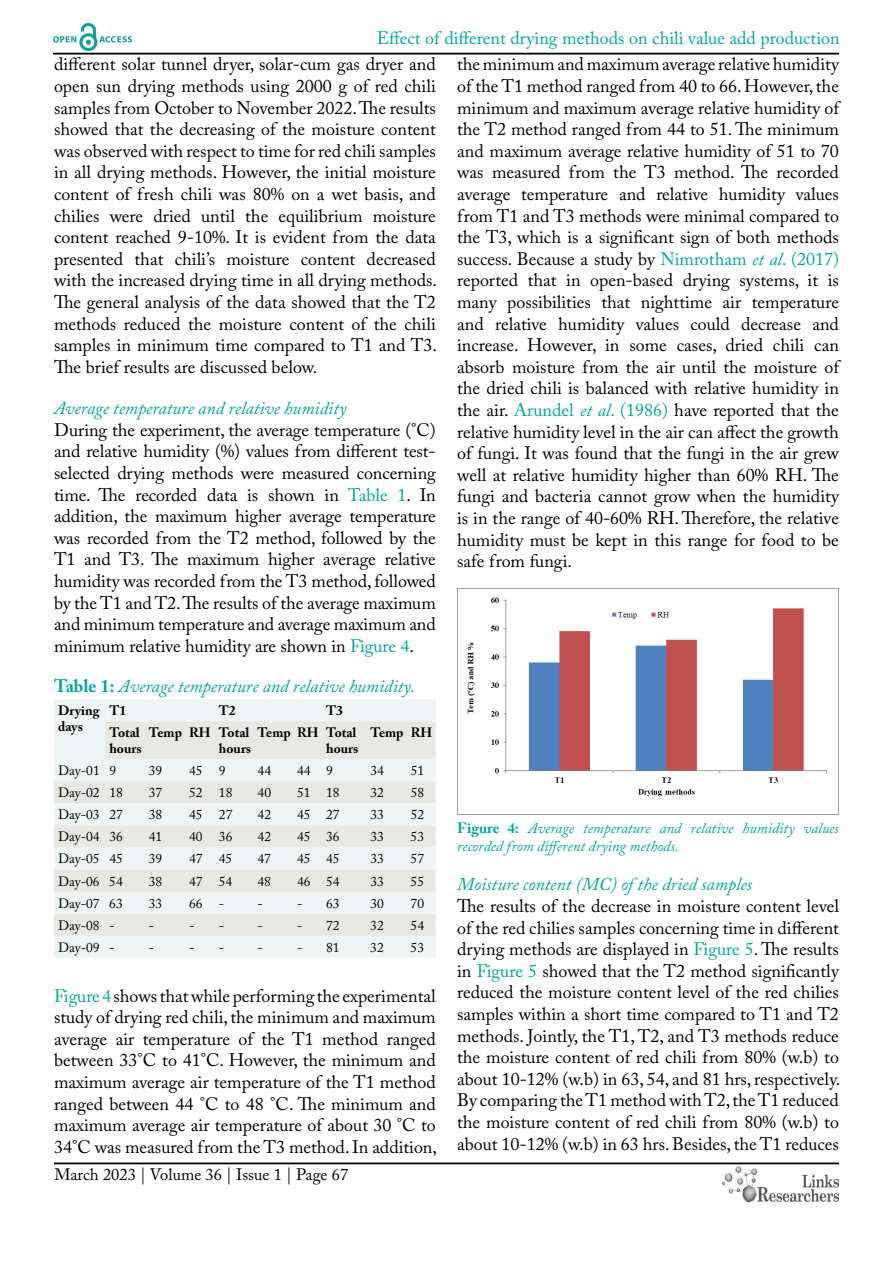
<style>
.page{position:relative;width:893px;height:1263px;background:#fff}
.page>*{position:absolute;margin:0;border:0;box-sizing:border-box;transform-origin:0 0}
.t1{font:18px/21.6px "Adobe Caslon Pro";color:#000;text-align:justify}
.t2{font:italic 18px "Adobe Caslon Pro";color:#00a79e}
.t3{font:18px "Adobe Caslon Pro";color:#00a79e}
.t4{font:16.5px "Adobe Caslon Pro";color:#000}
.t5{font:italic 15px/18px "Adobe Caslon Pro";color:#00a79e}
.t6{font:13.5px "Adobe Caslon Pro";color:#000}
.t7{font:700 13.5px/16.2px "Adobe Caslon Pro";color:#000}
.s1{color:#00a79e}
.s2{font-weight:700;font-style:normal}
.s3{font-style:italic;color:#00a79e}
</style>
<div class="page">
<hr style="left:53px;top:53px;width:786px;height:2px;background:#000">
<hr style="left:54px;top:1162px;width:785px;height:2px;background:#000">
<img style="left:722px;top:1166px;width:117px;height:37px">
<img style="left:53px;top:24px;width:78px;height:27px">
<div style="left:54px;top:699px;width:382px;height:259px;background:#eef5f4"></div>
<svg style="left:54px;top:721px;width:382px;height:215px;fill:#e9e9e4"></svg>
<img style="left:457px;top:588px;width:382px;height:227px">
<p class="t3" style="left:377px;top:27px;width:464px">Effect of different drying methods on chili value add production</p>
<p class="t1" style="left:54px;top:53px;width:385px">different solar tunnel dryer, solar-cum gas dryer and open sun drying methods using 2000 g of red chili samples from October to November 2022. The results showed that the decreasing of the moisture content was observed with respect to time for red chili samples in all drying methods. However, the initial moisture content of fresh chili was 80% on a wet basis, and chilies were dried until the equilibrium moisture content reached 9-10%. It is evident from the data presented that chili’s moisture content decreased with the increased drying time in all drying methods.<br>The general analysis of the data showed that the T2 methods reduced the moisture content of the chili samples in minimum time compared to T1 and T3.<br>The brief results are discussed below.</p>
<p class="t2" style="left:54px;top:397px;width:294px">Average temperature and relative humidity</p>
<p class="t1" style="left:54px;top:419px;width:383px">During the experiment, the average temperature (°C) and relative humidity (%) values from different test&shy;selected drying methods were measured concerning time. The recorded data is shown in <span class="s1">Table 1</span>. In addition, the maximum higher average temperature was recorded from the T2 method, followed by the T1 and T3. The maximum higher average relative humidity was recorded from the T3 method, followed by the T1 and T2. The results of the average maximum and minimum temperature and average maximum and minimum relative humidity are shown in <span class="s1">Figure 4</span>.</p>
<p class="t2" style="left:54px;top:675px;width:363px"><span class="s2">Table 1:</span> Average temperature and relative humidity.</p>
<p class="t7" style="left:58px;top:702px;width:43px">Drying days</p>
<p class="t7" style="left:109px;top:702px;width:18px">T1</p>
<p class="t7" style="left:219px;top:702px;width:18px">T2</p>
<p class="t7" style="left:326px;top:702px;width:18px">T3</p>
<p class="t7" style="left:109px;top:724px;width:34px">Total hours</p>
<p class="t7" style="left:149px;top:724px;width:104px;text-align:right">Temp RH Total hours</p>
<p class="t7" style="left:258px;top:724px;width:102px;text-align:right">Temp RH Total hours</p>
<p class="t7" style="left:370px;top:724px;width:63px">Temp RH</p>
<p class="t6" style="left:58px;top:763px;width:59px">Day-01 9</p>
<p class="t6" style="left:149px;top:763px;width:15px">39</p>
<p class="t6" style="left:189px;top:763px;width:38px">45 9</p>
<p class="t6" style="left:258px;top:763px;width:15px">44</p>
<p class="t6" style="left:297px;top:763px;width:37px">44 9</p>
<p class="t6" style="left:370px;top:763px;width:15px">34</p>
<p class="t6" style="left:411px;top:763px;width:15px">51</p>
<p class="t6" style="left:58px;top:785px;width:66px">Day-02 18</p>
<p class="t6" style="left:149px;top:785px;width:15px">37</p>
<p class="t6" style="left:189px;top:785px;width:45px">52 18</p>
<p class="t6" style="left:258px;top:785px;width:15px">40</p>
<p class="t6" style="left:297px;top:785px;width:44px">51 18</p>
<p class="t6" style="left:370px;top:785px;width:15px">32</p>
<p class="t6" style="left:411px;top:785px;width:15px">58</p>
<p class="t6" style="left:58px;top:807px;width:66px">Day-03 27</p>
<p class="t6" style="left:149px;top:807px;width:15px">38</p>
<p class="t6" style="left:189px;top:807px;width:45px">45 27</p>
<p class="t6" style="left:258px;top:807px;width:15px">42</p>
<p class="t6" style="left:297px;top:807px;width:44px">45 27</p>
<p class="t6" style="left:370px;top:807px;width:15px">33</p>
<p class="t6" style="left:411px;top:807px;width:15px">52</p>
<p class="t6" style="left:58px;top:828px;width:66px">Day-04 36</p>
<p class="t6" style="left:149px;top:828px;width:15px">41</p>
<p class="t6" style="left:189px;top:828px;width:45px">40 36</p>
<p class="t6" style="left:258px;top:828px;width:15px">42</p>
<p class="t6" style="left:297px;top:828px;width:44px">45 36</p>
<p class="t6" style="left:370px;top:828px;width:15px">33</p>
<p class="t6" style="left:411px;top:828px;width:15px">53</p>
<p class="t6" style="left:58px;top:850px;width:66px">Day-05 45</p>
<p class="t6" style="left:149px;top:850px;width:15px">39</p>
<p class="t6" style="left:189px;top:850px;width:45px">47 45</p>
<p class="t6" style="left:258px;top:850px;width:15px">47</p>
<p class="t6" style="left:297px;top:850px;width:44px">45 45</p>
<p class="t6" style="left:370px;top:850px;width:15px">33</p>
<p class="t6" style="left:411px;top:850px;width:15px">57</p>
<p class="t6" style="left:58px;top:873px;width:66px">Day-06 54</p>
<p class="t6" style="left:149px;top:873px;width:15px">38</p>
<p class="t6" style="left:189px;top:873px;width:45px">47 54</p>
<p class="t6" style="left:258px;top:873px;width:15px">48</p>
<p class="t6" style="left:297px;top:873px;width:44px">46 54</p>
<p class="t6" style="left:370px;top:873px;width:15px">33</p>
<p class="t6" style="left:411px;top:873px;width:15px">55</p>
<p class="t6" style="left:58px;top:895px;width:66px">Day-07 63</p>
<p class="t6" style="left:149px;top:895px;width:15px">33</p>
<p class="t6" style="left:189px;top:895px;width:37px">66 -</p>
<p class="t6" style="left:258px;top:895px;width:7px">-</p>
<p class="t6" style="left:297px;top:895px;width:44px">- 63</p>
<p class="t6" style="left:370px;top:895px;width:15px">30</p>
<p class="t6" style="left:411px;top:895px;width:15px">70</p>
<p class="t6" style="left:58px;top:917px;width:58px">Day-08 -</p>
<p class="t6" style="left:149px;top:917px;width:7px">-</p>
<p class="t6" style="left:189px;top:917px;width:37px">- -</p>
<p class="t6" style="left:258px;top:917px;width:7px">-</p>
<p class="t6" style="left:297px;top:917px;width:44px">- 72</p>
<p class="t6" style="left:370px;top:917px;width:15px">32</p>
<p class="t6" style="left:411px;top:917px;width:15px">54</p>
<p class="t6" style="left:58px;top:939px;width:58px">Day-09 -</p>
<p class="t6" style="left:149px;top:939px;width:7px">-</p>
<p class="t6" style="left:189px;top:939px;width:37px">- -</p>
<p class="t6" style="left:257px;top:939px;width:7px">-</p>
<p class="t6" style="left:297px;top:939px;width:44px">- 81</p>
<p class="t6" style="left:370px;top:939px;width:15px">32</p>
<p class="t6" style="left:411px;top:939px;width:15px">53</p>
<p class="t1" style="left:54px;top:984px;width:385px"><span class="s1">Figure 4</span> shows that while performing the experimental study of drying red chili, the minimum and maximum average air temperature of the T1 method ranged between 33°C to 41°C. However, the minimum and maximum average air temperature of the T1 method ranged between 44 °C to 48 °C. The minimum and maximum average air temperature of about 30 °C to 34°C was measured from the T3 method. In addition,</p>
<p class="t4" style="left:54px;top:1165px;width:295px">March 2023 | Volume 36 | Issue 1 | Page 67</p>
<p class="t1" style="left:457px;top:53px;width:383px">the minimum and maximum average relative humidity of the T1 method ranged from 40 to 66. However, the minimum and maximum average relative humidity of the T2 method ranged from 44 to 51. The minimum and maximum average relative humidity of 51 to 70 was measured from the T3 method. The recorded average temperature and relative humidity values from T1 and T3 methods were minimal compared to the T3, which is a significant sign of both methods success. Because a study by <span class="s1">Nimrotham</span> <span class="s3">et al</span><span class="s1">. (2017) </span>reported that in open-based drying systems, it is many possibilities that nighttime air temperature and relative humidity values could decrease and increase. However, in some cases, dried chili can absorb moisture from the air until the moisture of the dried chili is balanced with relative humidity in the air. <span class="s1">Arundel</span> <span class="s3">et al</span><span class="s1">. (1986)</span> have reported that the relative humidity level in the air can affect the growth of fungi. It was found that the fungi in the air grew well at relative humidity higher than 60% RH. The fungi and bacteria cannot grow when the humidity is in the range of 40-60% RH. Therefore, the relative humidity must be kept in this range for food to be safe from fungi.</p>
<p class="t5" style="left:457px;top:818px;width:383px"><span class="s2">Figure 4:</span> Average temperature and relative humidity values recorded from different drying methods.</p>
<p class="t2" style="left:457px;top:873px;width:297px">Moisture content (MC) of the dried samples</p>
<p class="t1" style="left:457px;top:895px;width:385px">The results of the decrease in moisture content level of the red chilies samples concerning time in different drying methods are displayed in <span class="s1">Figure 5</span>. The results in <span class="s1">Figure 5</span> showed that the T2 method significantly reduced the moisture content level of the red chilies samples within a short time compared to T1 and T2 methods. Jointly, the T1, T2, and T3 methods reduce the moisture content of red chili from 80% (w.b) to about 10-12% (w.b) in 63, 54, and 81 hrs, respectively.<br>By comparing the T1 method with T2, the T1 reduced the moisture content of red chili from 80% (w.b) to about 10-12% (w.b) in 63 hrs. Besides, the T1 reduces</p>
</div>
